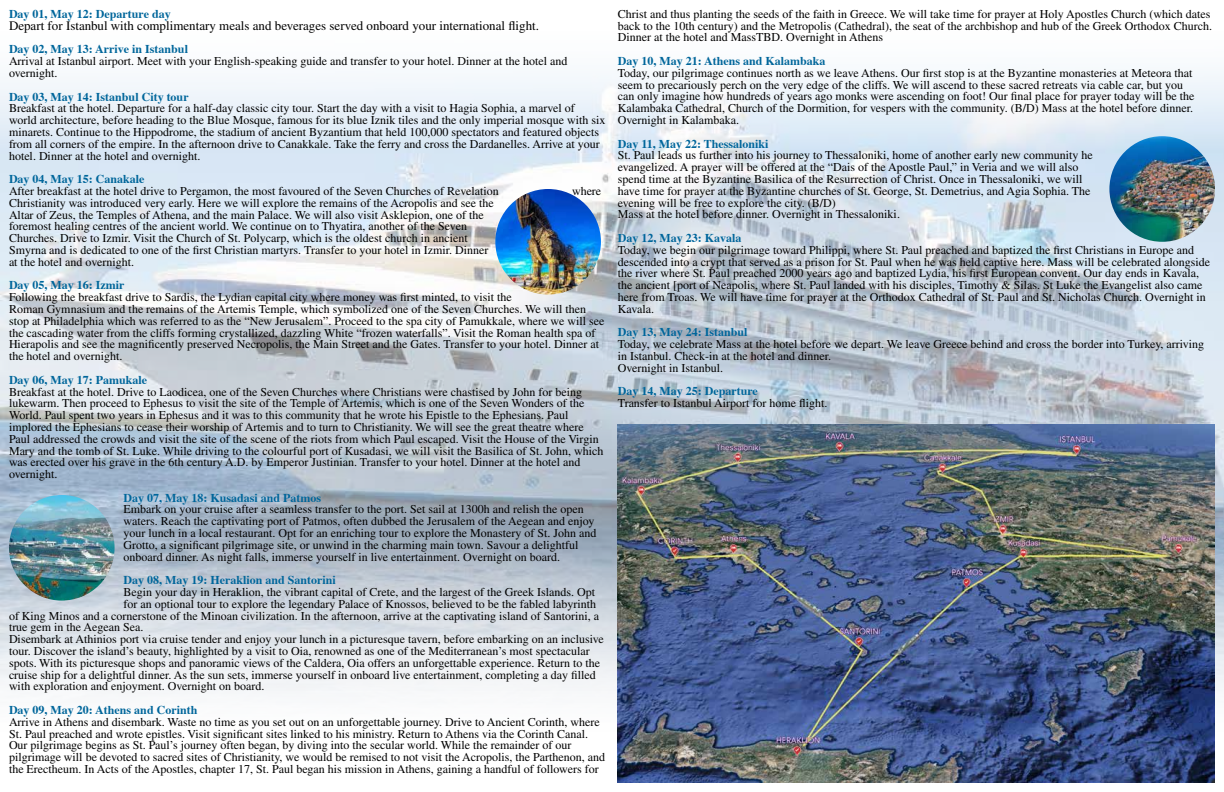
<style>
.page{position:relative;width:1224px;height:792px;background:#fff}
.page>*{position:absolute;margin:0;border:0;box-sizing:border-box;transform-origin:0 0}
.t1{font:13px "Times";color:#000}
.t2{font:12px/11.8px "Times";color:#000}
.t3{font:700 12px "Times";color:#00669b}
</style>
<div class="page">
<img style="left:0;top:71px;width:1224px;height:684px">
<img style="left:618px;top:424px;width:597px;height:359px">
<img style="left:495px;top:189px;width:106px;height:106px;border-radius:53px">
<img style="left:9px;top:495px;width:106px;height:106px;border-radius:53px">
<img style="left:1109px;top:136px;width:106px;height:106px;border-radius:53px">
<p class="t3" style="left:9px;top:6px;width:163px">Day 01, May 12: Departure day</p>
<p class="t1" style="left:9px;top:18px;width:532px">Depart for Istanbul with complimentary meals and beverages served onboard your international flight.</p>
<p class="t3" style="left:9px;top:41px;width:181px">Day 02, May 13: Arrive in Istanbul</p>
<p class="t2" style="left:9px;top:55px;width:560px">Arrival at Istanbul airport. Meet with your English-speaking guide and transfer to your hotel. Dinner at the hotel and overnight.</p>
<p class="t3" style="left:9px;top:89px;width:181px">Day 03, May 14: Istanbul City tour</p>
<p class="t2" style="left:9px;top:102px;width:598px">Breakfast at the hotel. Departure for a half-day classic city tour. Start the day with a visit to Hagia Sophia, a marvel of world architecture, before heading to the Blue Mosque, famous for its blue Iznik tiles and the only imperial mosque with six minarets. Continue to the Hippodrome, the stadium of ancient Byzantium that held 100,000 spectators and featured objects from all corners of the empire. In the afternoon drive to Canakkale. Take the ferry and cross the Dardanelles. Arrive at your hotel. Dinner at the hotel and overnight.</p>
<p class="t3" style="left:9px;top:171px;width:137px">Day 04, May 15: Canakale</p>
<p class="t2" style="left:9px;top:185px;width:491px">After breakfast at the hotel drive to Pergamon, the most favoured of the Seven Churches of Revelation</p>
<p class="t2" style="left:572px;top:185px;width:31px">where</p>
<p class="t2" style="left:9px;top:197px;width:486px">Christianity was introduced very early. Here we will explore the remains of the Acropolis and see the Altar of Zeus, the Temples of Athena, and the main Palace. We will also visit Asklepion, one of the foremost healing centres of the ancient world. We continue on to Thyatira, another of the Seven Churches. Drive to Izmir. Visit the Church of St. Polycarp, which is the oldest church in ancient Smyrna and is dedicated to one of the first Christian martyrs. Transfer to your hotel in Izmir. Dinner at the hotel and overnight.</p>
<p class="t3" style="left:9px;top:277px;width:117px">Day 05, May 16: Izmir</p>
<p class="t2" style="left:9px;top:291px;width:597px">Following the breakfast drive to Sardis, the Lydian capital city where money was first minted, to visit the<br>Roman Gymnasium and the remains of the Artemis Temple, which symbolized one of the Seven Churches. We will then stop at Philadelphia which was referred to as the “New Jerusalem”. Proceed to the spa city of Pamukkale, where we will see the cascading water from the cliffs forming crystallized, dazzling White “frozen waterfalls”. Visit the Roman health spa of Hierapolis and see the magnificently preserved Necropolis, the Main Street and the Gates. Transfer to your hotel. Dinner at the hotel and overnight.</p>
<p class="t3" style="left:9px;top:372px;width:140px">Day 06, May 17: Pamukale</p>
<p class="t2" style="left:9px;top:386px;width:596px">Breakfast at the hotel. Drive to Laodicea, one of the Seven Churches where Christians were chastised by John for being lukewarm. Then proceed to Ephesus to visit the site of the Temple of Artemis, which is one of the Seven Wonders of the World. Paul spent two years in Ephesus and it was to this community that he wrote his Epistle to the Ephesians. Paul implored the Ephesians to cease their worship of Artemis and to turn to Christianity. We will see the great theatre where Paul addressed the crowds and visit the site of the scene of the riots from which Paul escaped. Visit the House of the Virgin Mary and the tomb of St. Luke. While driving to the colourful port of Kusadasi, we will visit the Basilica of St. John, which was erected over his grave in the 6th century A.D. by Emperor Justinian. Transfer to your hotel. Dinner at the hotel and overnight.</p>
<p class="t3" style="left:124px;top:490px;width:199px">Day 07, May 18: Kusadasi and Patmos</p>
<p class="t2" style="left:124px;top:504px;width:475px">Embark on your cruise after a seamless transfer to the port. Set sail at 1300h and relish the open waters. Reach the captivating port of Patmos, often dubbed the Jerusalem of the Aegean and enjoy your lunch in a local restaurant. Opt for an enriching tour to explore the Monastery of St. John and Grotto, a significant pilgrimage site, or unwind in the charming main town. Savour a delightful onboard dinner. As night falls, immerse yourself in live entertainment. Overnight on board.</p>
<p class="t3" style="left:124px;top:572px;width:214px">Day 08, May 19: Heraklion and Santorini</p>
<p class="t2" style="left:124px;top:586px;width:473px">Begin your day in Heraklion, the vibrant capital of Crete, and the largest of the Greek Islands. Opt</p>
<p class="t2" style="left:124px;top:598px;width:474px">for an optional tour to explore the legendary Palace of Knossos, believed to be the fabled labyrinth</p>
<p class="t2" style="left:9px;top:610px;width:592px">of King Minos and a cornerstone of the Minoan civilization. In the afternoon, arrive at the captivating island of Santorini, a</p>
<p class="t2" style="left:9px;top:621px;width:136px">true gem in the Aegean Sea.</p>
<p class="t2" style="left:9px;top:633px;width:596px">Disembark at Athinios port via cruise tender and enjoy your lunch in a picturesque tavern, before embarking on an inclusive</p>
<p class="t2" style="left:9px;top:645px;width:582px">tour. Discover the island’s beauty, highlighted by a visit to Oia, renowned as one of the Mediterranean’s most spectacular</p>
<p class="t2" style="left:9px;top:657px;width:593px">spots. With its picturesque shops and panoramic views of the Caldera, Oia offers an unforgettable experience. Return to the</p>
<p class="t2" style="left:9px;top:669px;width:588px">cruise ship for a delightful dinner. As the sun sets, immerse yourself in onboard live entertainment, completing a day filled</p>
<p class="t2" style="left:9px;top:680px;width:257px">with exploration and enjoyment. Overnight on board.</p>
<p class="t3" style="left:9px;top:702px;width:190px">Day 09, May 20: Athens and Corinth</p>
<p class="t2" style="left:9px;top:716px;width:598px">Arrive in Athens and disembark. Waste no time as you set out on an unforgettable journey. Drive to Ancient Corinth, where St. Paul preached and wrote epistles. Visit significant sites linked to his ministry. Return to Athens via the Corinth Canal.<br>Our pilgrimage begins as St. Paul’s journey often began, by diving into the secular world. While the remainder of our pilgrimage will be devoted to sacred sites of Christianity, we would be remised to not visit the Acropolis, the Parthenon, and the Erectheum. In Acts of the Apostles, chapter 17, St. Paul began his mission in Athens, gaining a handful of followers for</p>
<p class="t2" style="left:618px;top:8px;width:596px">Christ and thus planting the seeds of the faith in Greece. We will take time for prayer at Holy Apostles Church (which dates back to the 10th century) and the Metropolis (Cathedral), the seat of the archbishop and hub of the Greek Orthodox Church.<br>Dinner at the hotel and MassTBD. Overnight in Athens</p>
<p class="t3" style="left:618px;top:53px;width:209px">Day 10, May 21: Athens and Kalambaka</p>
<p class="t2" style="left:618px;top:67px;width:578px">Today, our pilgrimage continues north as we leave Athens. Our first stop is at the Byzantine monasteries at Meteora that seem to precariously perch on the very edge of the cliffs. We will ascend to these sacred retreats via cable car, but you can only imagine how hundreds of years ago monks were ascending on foot! Our final place for prayer today will be the Kalambaka Cathedral, Church of the Dormition, for vespers with the community. (B/D) Mass at the hotel before dinner.<br>Overnight in Kalambaka.</p>
<p class="t3" style="left:618px;top:136px;width:152px">Day 11, May 22: Thessaloniki</p>
<p class="t2" style="left:618px;top:149px;width:477px">St. Paul leads us further into his journey to Thessaloniki, home of another early new community he evangelized. A prayer will be offered at the “Dais of the Apostle Paul,” in Veria and we will also spend time at the Byzantine Basilica of the Resurrection of Christ. Once in Thessaloniki, we will have time for prayer at the Byzantine churches of St. George, St. Demetrius, and Agia Sophia. The evening will be free to explore the city. (B/D)<br>Mass at the hotel before dinner. Overnight in Thessaloniki.</p>
<p class="t3" style="left:618px;top:230px;width:125px">Day 12, May 23: Kavala</p>
<p class="t2" style="left:618px;top:244px;width:594px">Today, we begin our pilgrimage toward Philippi, where St. Paul preached and baptized the first Christians in Europe and descended into a crypt that served as a prison for St. Paul when he was held captive here. Mass will be celebrated alongside the river where St. Paul preached 2000 years ago and baptized Lydia, his first European convent. Our day ends in Kavala, the ancient [port of Neapolis, where St. Paul landed with his disciples, Timothy &amp; Silas. St Luke the Evangelist also came here from Troas. We will have time for prayer at the Orthodox Cathedral of St. Paul and St. Nicholas Church. Overnight in Kavala.</p>
<p class="t3" style="left:618px;top:324px;width:131px">Day 13, May 24: Istanbul</p>
<p class="t2" style="left:618px;top:338px;width:588px">Today, we celebrate Mass at the hotel before we depart. We leave Greece behind and cross the border into Turkey, arriving in Istanbul. Check-in at the hotel and dinner.<br>Overnight in Istanbul.</p>
<p class="t3" style="left:618px;top:383px;width:142px">Day 14, May 25: Departure</p>
<p class="t2" style="left:618px;top:397px;width:211px">Transfer to Istanbul Airport for home flight.</p>
</div>
